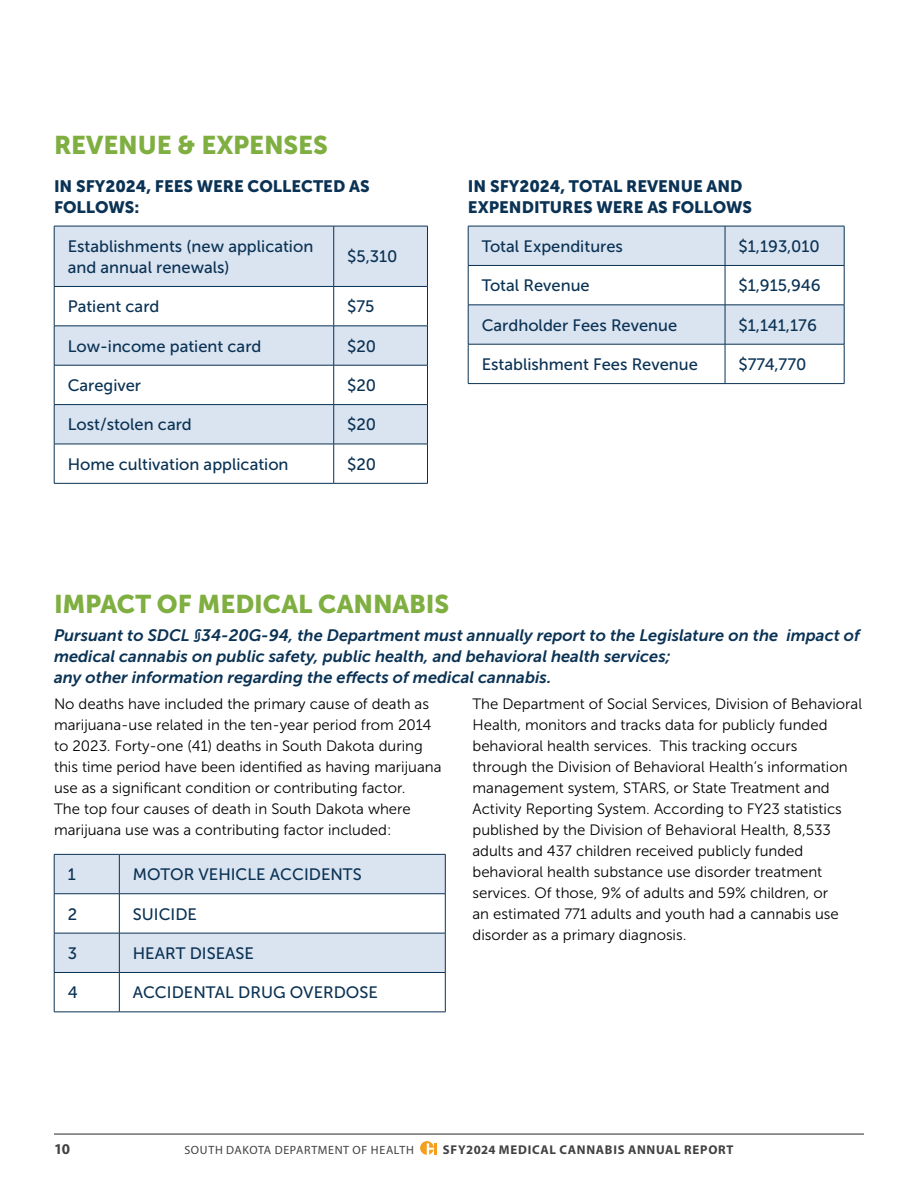
<style>
.page{position:relative;width:918px;height:1188px;background:#fff}
.page>*{position:absolute;margin:0;border:0;box-sizing:border-box;transform-origin:0 0}
.t1{font:25.5px "Museo Sans 900";letter-spacing:-.005em;color:#7fae41}
.t2{font:16.5px/21px "Museo Sans 500";color:#0a3254}
.t3{font:italic 16.5px/21px "Museo Sans 700";color:#0a3254}
.t4{font:16.5px/21px "Museo Sans 900";color:#0a3254}
.t5{font:15px/21px "Museo Sans 300";color:#000}
.t6{font:700 15px "Myriad Pro";color:#414042}
.t7{font:700 12.75px "Myriad Pro";letter-spacing:.06em;color:#414042}
.t8{font:12px "Myriad Pro";letter-spacing:.05em;color:#414042}
</style>
<div class="page">
<svg style="left:420px;top:1141px;width:17px;height:14px"></svg>
<hr style="left:54px;top:1134px;width:810px;height:1px;background:#414042">
<svg style="left:55px;top:227px;width:372px;height:217px;fill:#dae3f0"></svg>
<svg style="left:55px;top:445px;width:372px;height:38px"></svg>
<hr style="left:54px;top:226px;width:280px;height:1px;background:#0a3254">
<hr style="left:54px;top:226px;width:1px;height:60px;background:#0a3254">
<hr style="left:334px;top:226px;width:94px;height:1px;background:#0a3254">
<hr style="left:333px;top:226px;width:1px;height:60px;background:#0a3254">
<hr style="left:427px;top:226px;width:1px;height:60px;background:#0a3254">
<hr style="left:54px;top:286px;width:280px;height:1px;background:#0a3254">
<hr style="left:54px;top:287px;width:1px;height:39px;background:#0a3254">
<hr style="left:334px;top:286px;width:94px;height:1px;background:#0a3254">
<hr style="left:333px;top:287px;width:1px;height:39px;background:#0a3254">
<hr style="left:427px;top:287px;width:1px;height:39px;background:#0a3254">
<hr style="left:54px;top:326px;width:280px;height:1px;background:#0a3254">
<hr style="left:54px;top:326px;width:1px;height:39px;background:#0a3254">
<hr style="left:334px;top:326px;width:94px;height:1px;background:#0a3254">
<hr style="left:333px;top:326px;width:1px;height:39px;background:#0a3254">
<hr style="left:427px;top:326px;width:1px;height:39px;background:#0a3254">
<hr style="left:54px;top:365px;width:280px;height:1px;background:#0a3254">
<hr style="left:54px;top:365px;width:1px;height:39px;background:#0a3254">
<hr style="left:334px;top:365px;width:94px;height:1px;background:#0a3254">
<hr style="left:333px;top:365px;width:1px;height:39px;background:#0a3254">
<hr style="left:427px;top:365px;width:1px;height:39px;background:#0a3254">
<hr style="left:54px;top:404px;width:280px;height:1px;background:#0a3254">
<hr style="left:54px;top:405px;width:1px;height:39px;background:#0a3254">
<hr style="left:334px;top:404px;width:94px;height:1px;background:#0a3254">
<hr style="left:333px;top:405px;width:1px;height:39px;background:#0a3254">
<hr style="left:427px;top:405px;width:1px;height:39px;background:#0a3254">
<hr style="left:54px;top:444px;width:280px;height:1px;background:#0a3254">
<hr style="left:54px;top:444px;width:1px;height:39px;background:#0a3254">
<hr style="left:334px;top:444px;width:94px;height:1px;background:#0a3254">
<hr style="left:333px;top:444px;width:1px;height:39px;background:#0a3254">
<hr style="left:427px;top:444px;width:1px;height:39px;background:#0a3254">
<hr style="left:54px;top:483px;width:280px;height:1px;background:#0a3254">
<hr style="left:334px;top:483px;width:94px;height:1px;background:#0a3254">
<svg style="left:469px;top:227px;width:375px;height:117px;fill:#dae3f0"></svg>
<hr style="left:468px;top:226px;width:257px;height:1px;background:#0a3254">
<hr style="left:468px;top:226px;width:1px;height:39px;background:#0a3254">
<hr style="left:725px;top:226px;width:119px;height:1px;background:#0a3254">
<hr style="left:725px;top:226px;width:1px;height:39px;background:#0a3254">
<hr style="left:844px;top:226px;width:1px;height:39px;background:#0a3254">
<hr style="left:468px;top:265px;width:257px;height:1px;background:#0a3254">
<hr style="left:468px;top:266px;width:1px;height:39px;background:#0a3254">
<hr style="left:725px;top:265px;width:119px;height:1px;background:#0a3254">
<hr style="left:725px;top:266px;width:1px;height:39px;background:#0a3254">
<hr style="left:844px;top:266px;width:1px;height:39px;background:#0a3254">
<hr style="left:468px;top:305px;width:257px;height:1px;background:#0a3254">
<hr style="left:468px;top:305px;width:1px;height:39px;background:#0a3254">
<hr style="left:725px;top:305px;width:119px;height:1px;background:#0a3254">
<hr style="left:725px;top:305px;width:1px;height:39px;background:#0a3254">
<hr style="left:844px;top:305px;width:1px;height:39px;background:#0a3254">
<hr style="left:468px;top:344px;width:257px;height:1px;background:#0a3254">
<hr style="left:468px;top:344px;width:1px;height:39px;background:#0a3254">
<hr style="left:725px;top:344px;width:119px;height:1px;background:#0a3254">
<hr style="left:725px;top:344px;width:1px;height:39px;background:#0a3254">
<hr style="left:844px;top:344px;width:1px;height:39px;background:#0a3254">
<hr style="left:468px;top:383px;width:257px;height:1px;background:#0a3254">
<hr style="left:725px;top:383px;width:119px;height:1px;background:#0a3254">
<svg style="left:55px;top:855px;width:390px;height:117px;fill:#dae3f0"></svg>
<hr style="left:54px;top:854px;width:65px;height:1px;background:#0a3254">
<hr style="left:54px;top:855px;width:1px;height:39px;background:#0a3254">
<hr style="left:119px;top:854px;width:327px;height:1px;background:#0a3254">
<hr style="left:119px;top:855px;width:1px;height:39px;background:#0a3254">
<hr style="left:445px;top:855px;width:1px;height:39px;background:#0a3254">
<hr style="left:54px;top:893px;width:65px;height:1px;background:#0a3254">
<hr style="left:54px;top:894px;width:1px;height:39px;background:#0a3254">
<hr style="left:119px;top:893px;width:327px;height:1px;background:#0a3254">
<hr style="left:119px;top:894px;width:1px;height:39px;background:#0a3254">
<hr style="left:445px;top:894px;width:1px;height:39px;background:#0a3254">
<hr style="left:54px;top:933px;width:65px;height:1px;background:#0a3254">
<hr style="left:54px;top:933px;width:1px;height:39px;background:#0a3254">
<hr style="left:119px;top:933px;width:327px;height:1px;background:#0a3254">
<hr style="left:119px;top:933px;width:1px;height:39px;background:#0a3254">
<hr style="left:445px;top:933px;width:1px;height:39px;background:#0a3254">
<hr style="left:54px;top:972px;width:65px;height:1px;background:#0a3254">
<hr style="left:54px;top:973px;width:1px;height:39px;background:#0a3254">
<hr style="left:119px;top:972px;width:327px;height:1px;background:#0a3254">
<hr style="left:119px;top:973px;width:1px;height:39px;background:#0a3254">
<hr style="left:445px;top:973px;width:1px;height:39px;background:#0a3254">
<hr style="left:54px;top:1012px;width:65px;height:1px;background:#0a3254">
<hr style="left:119px;top:1012px;width:327px;height:1px;background:#0a3254">
<h1 class="t1" style="left:54px;top:131px;width:276px">REVENUE &amp; EXPENSES</h1>
<p class="t4" style="left:54px;top:176px;width:317px">IN SFY2024, FEES WERE COLLECTED AS<br>FOLLOWS:</p>
<p class="t2" style="left:68px;top:236px;width:247px">Establishments (new application and annual renewals)</p>
<p class="t2" style="left:347px;top:246px;width:52px">$5,310</p>
<p class="t2" style="left:68px;top:296px;width:93px">Patient card</p>
<p class="t2" style="left:347px;top:296px;width:29px">$75</p>
<p class="t2" style="left:68px;top:336px;width:195px">Low-income patient card</p>
<p class="t2" style="left:347px;top:336px;width:31px">$20</p>
<p class="t2" style="left:68px;top:375px;width:75px">Caregiver</p>
<p class="t2" style="left:347px;top:375px;width:31px">$20</p>
<p class="t2" style="left:68px;top:414px;width:126px">Lost/stolen card</p>
<p class="t2" style="left:347px;top:414px;width:31px">$20</p>
<p class="t2" style="left:68px;top:454px;width:222px">Home cultivation application</p>
<p class="t2" style="left:347px;top:454px;width:31px">$20</p>
<p class="t4" style="left:468px;top:176px;width:286px">IN SFY2024, TOTAL REVENUE AND<br>EXPENDITURES WERE AS FOLLOWS</p>
<p class="t2" style="left:482px;top:236px;width:143px">Total Expenditures</p>
<p class="t2" style="left:739px;top:236px;width:83px">$1,193,010</p>
<p class="t2" style="left:482px;top:275px;width:110px">Total Revenue</p>
<p class="t2" style="left:739px;top:275px;width:84px">$1,915,946</p>
<p class="t2" style="left:482px;top:315px;width:197px">Cardholder Fees Revenue</p>
<p class="t2" style="left:739px;top:315px;width:80px">$1,141,176</p>
<p class="t2" style="left:482px;top:354px;width:218px">Establishment Fees Revenue</p>
<p class="t2" style="left:739px;top:354px;width:69px">$774,770</p>
<h1 class="t1" style="left:54px;top:590px;width:397px">IMPACT OF MEDICAL CANNABIS</h1>
<p class="t3" style="left:54px;top:625px;width:807px">Pursuant to SDCL §34-20G-94, the Department must annually report to the Legislature on the impact of medical cannabis on public safety, public health, and behavioral health services;<br>any other information regarding the effects of medical cannabis.</p>
<p class="t5" style="left:54px;top:693px;width:389px">No deaths have included the primary cause of death as marijuana-use related in the ten-year period from 2014 to 2023. Forty-one (41) deaths in South Dakota during this time period have been identified as having marijuana use as a significant condition or contributing factor.<br>The top four causes of death in South Dakota where marijuana use was a contributing factor included:</p>
<p class="t2" style="left:68px;top:864px;width:10px">1</p>
<p class="t2" style="left:133px;top:864px;width:230px">MOTOR VEHICLE ACCIDENTS</p>
<p class="t2" style="left:68px;top:903px;width:11px">2</p>
<p class="t2" style="left:133px;top:903px;width:66px">SUICIDE</p>
<p class="t2" style="left:68px;top:943px;width:11px">3</p>
<p class="t2" style="left:133px;top:943px;width:123px">HEART DISEASE</p>
<p class="t2" style="left:68px;top:982px;width:11px">4</p>
<p class="t2" style="left:133px;top:982px;width:247px">ACCIDENTAL DRUG OVERDOSE</p>
<p class="t5" style="left:472px;top:693px;width:391px">The Department of Social Services, Division of Behavioral Health, monitors and tracks data for publicly funded behavioral health services. This tracking occurs<br>through the Division of Behavioral Health’s information management system, STARS, or State Treatment and Activity Reporting System. According to FY23 statistics published by the Division of Behavioral Health, 8,533 adults and 437 children received publicly funded behavioral health substance use disorder treatment services. Of those, 9% of adults and 59% children, or<br>an estimated 771 adults and youth had a cannabis use disorder as a primary diagnosis.</p>
<p class="t6" style="left:54px;top:1139px;width:18px">10</p>
<p class="t8" style="left:184px;top:1142px;width:231px">SOUTH DAKOTA DEPARTMENT OF HEALTH</p>
<p class="t7" style="left:443px;top:1141px;width:292px">SFY2024 MEDICAL CANNABIS ANNUAL REPORT</p>
</div>
